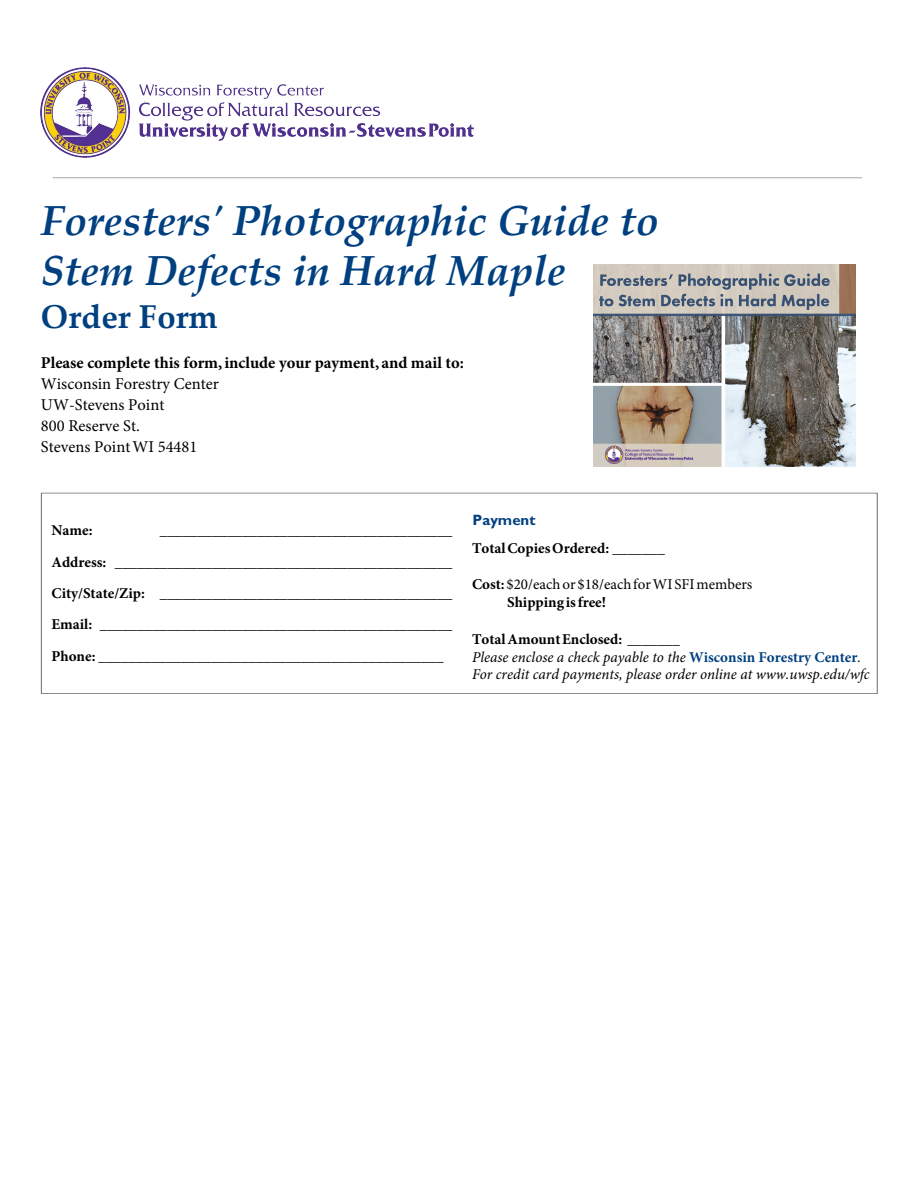
<style>
.page{position:relative;width:918px;height:1188px;background:#fff}
.page>*{position:absolute;margin:0;border:0;box-sizing:border-box;transform-origin:0 0}
.t1{font:italic 700 42px/49.5px "Palatino Linotype";color:#004080}
.t2{font:700 33px "Palatino Linotype";color:#004080}
.t3{font:16.5px/21px "Minion Pro";color:#000}
.t4{font:700 16.5px "Minion Pro";color:#000}
.t5{font:700 15px/31.5px "Minion Pro";color:#000;text-align:justify}
.t6{font:italic 15px/17.9px "Minion Pro";color:#000}
.t7{font:15px/18px "Minion Pro";color:#000}
.t8{font:700 15px "Gill Sans";color:#004080}
.s1{font-weight:400}
.s2{font-weight:700}
.s3{font-weight:700;font-style:normal}
.s4{font-style:normal}
.s5{font-weight:700;font-style:normal;color:#004080}
</style>
<div class="page">
<div style="left:41px;top:493px;width:837px;height:201px;border:1px solid #7b7c7f"></div>
<hr style="left:53px;top:177px;width:809px;height:1px;background:#a7a9ac">
<img style="left:594px;top:264px;width:261px;height:202px">
<img style="left:41px;top:67px;width:433px;height:90px">
<h1 class="t1" style="left:41px;top:195px;width:620px">Foresters' Photographic Guide to<br>Stem Defects in Hard Maple</h1>
<h2 class="t2" style="left:41px;top:293px;width:179px">Order Form</h2>
<p class="t4" style="left:41px;top:353px;width:425px">Please complete this form, include your payment, and mail to:</p>
<p class="t3" style="left:41px;top:373px;width:180px">Wisconsin Forestry Center<br>UW-Stevens Point<br>800 Reserve St.<br>Stevens Point WI 54481</p>
<p class="t5" style="left:52px;top:514px;width:43px">Name:</p>
<p class="t5" style="left:52px;top:514px;width:402px;text-indent:108px">_______________________________________ Address: _____________________________________________ City/State/Zip: _______________________________________ Email: <span class="s1">_______________________________________________ </span>Phone: <span class="s1">______________________________________________</span></p>
<p class="t8" style="left:473px;top:511px;width:64px">Payment</p>
<p class="t5" style="left:472px;top:532px;width:194px">Total Copies Ordered: _______</p>
<p class="t7" style="left:507px;top:575px;width:247px;text-indent:-35px"><span class="s2">Cost:</span> $20/each or $18/each for WI SFI members<br><span class="s2">Shipping is free!</span></p>
<p class="t6" style="left:472px;top:630px;width:399px"><span class="s3">Total Amount Enclosed:</span> <span class="s4">_______<br></span>Please enclose a check payable to the <span class="s5">Wisconsin Forestry Center</span>.<br>For credit card payments, please order online at www.uwsp.edu/wfc</p>
</div>
